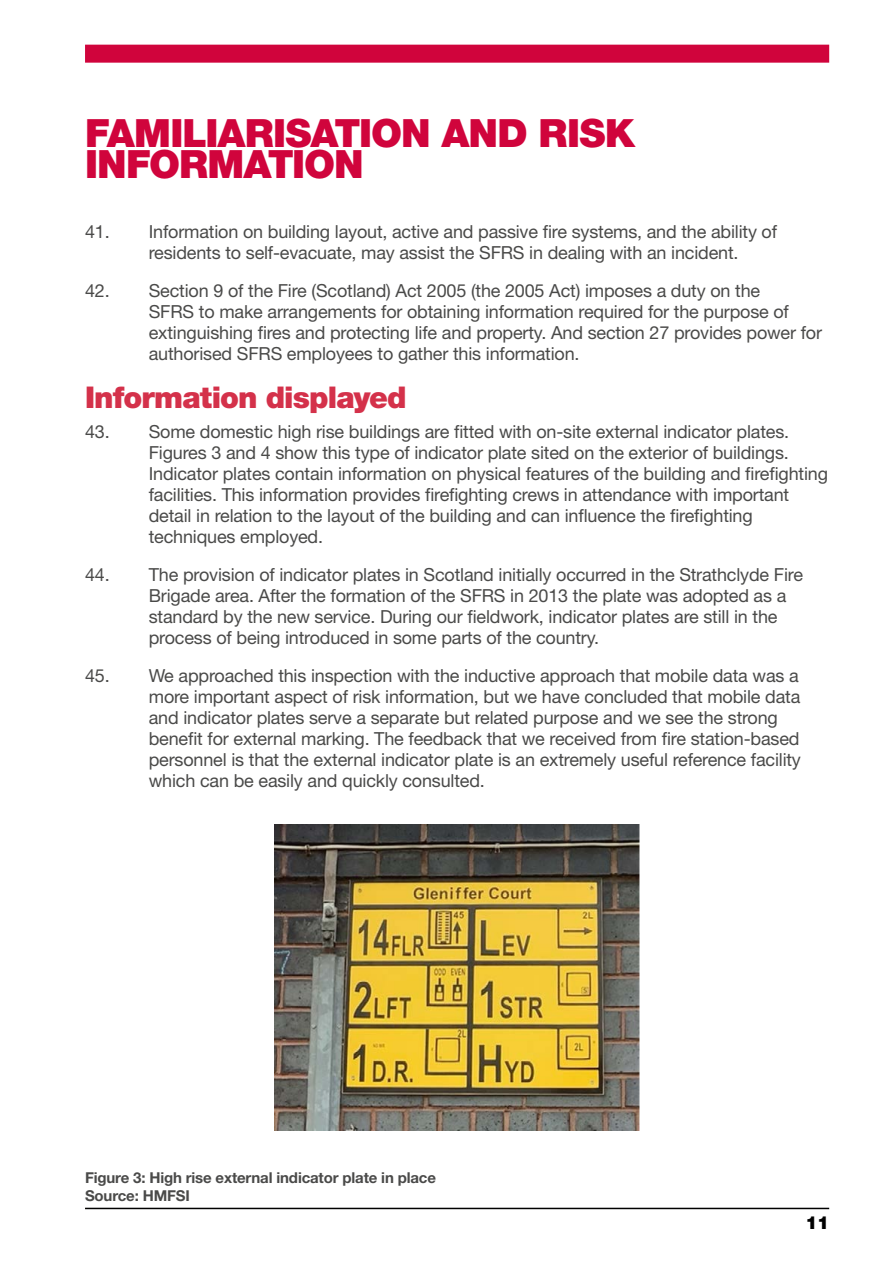
<style>
.page{position:relative;width:893px;height:1263px;background:#fff}
.page>*{position:absolute;margin:0;border:0;box-sizing:border-box;transform-origin:0 0}
.Chapter_Head{font:900 39px/31.5px "Helvetica Neue LT Std";letter-spacing:-.025em;color:#d0043c}
.Chapter_head_2{font:900 30px "Helvetica Neue LT Std";letter-spacing:-.03em;color:#d4314a}
.t1{font:18px/21px "Helvetica Neue LT Std";letter-spacing:-.01em;color:#4a4a49}
.t2{font:900 18px "Helvetica Neue LT Std";color:#000}
.Photo_Table_Captio{font:700 15px/18px "Helvetica Neue LT Std";letter-spacing:-.01em;color:#4a4a49}
</style>
<div class="page">
<div style="left:85px;top:45px;width:744px;height:18px;background:#d0043c"></div>
<hr style="left:85px;top:1208px;width:744px;height:1px;background:#000">
<img style="left:275px;top:825px;width:364px;height:305px">
<p class="Chapter_Head" style="left:85px;top:117px;width:551px">FAMILIARISATION AND RISK<br>INFORMATION</p>
<p class="t1" style="left:149px;top:221px;width:630px;text-indent:-64px">41. Information on building layout, active and passive fire systems, and the ability of residents to self-evacuate, may assist the SFRS in dealing with an incident.</p>
<p class="t1" style="left:149px;top:280px;width:675px;text-indent:-64px">42. Section 9 of the Fire (Scotland) Act 2005 (the 2005 Act) imposes a duty on the<br>SFRS to make arrangements for obtaining information required for the purpose of extinguishing fires and protecting life and property. And section 27 provides power for authorised SFRS employees to gather this information.</p>
<p class="Chapter_head_2" style="left:85px;top:380px;width:323px">Information displayed</p>
<p class="t1" style="left:149px;top:421px;width:681px;text-indent:-64px">43. Some domestic high rise buildings are fitted with on-site external indicator plates.<br>Figures 3 and 4 show this type of indicator plate sited on the exterior of buildings.<br>Indicator plates contain information on physical features of the building and firefighting facilities. This information provides firefighting crews in attendance with important detail in relation to the layout of the building and can influence the firefighting techniques employed.</p>
<p class="t1" style="left:149px;top:564px;width:656px;text-indent:-64px">44. The provision of indicator plates in Scotland initially occurred in the Strathclyde Fire Brigade area. After the formation of the SFRS in 2013 the plate was adopted as a standard by the new service. During our fieldwork, indicator plates are still in the process of being introduced in some parts of the country.</p>
<p class="t1" style="left:149px;top:665px;width:654px;text-indent:-64px">45. We approached this inspection with the inductive approach that mobile data was a more important aspect of risk information, but we have concluded that mobile data and indicator plates serve a separate but related purpose and we see the strong benefit for external marking. The feedback that we received from fire station-based personnel is that the external indicator plate is an extremely useful reference facility which can be easily and quickly consulted.</p>
<p class="Photo_Table_Captio" style="left:85px;top:1168px;width:352px">Figure 3: High rise external indicator plate in place<br>Source: HMFSI</p>
<p class="t2" style="left:805px;top:1212px;width:25px">11</p>
</div>
